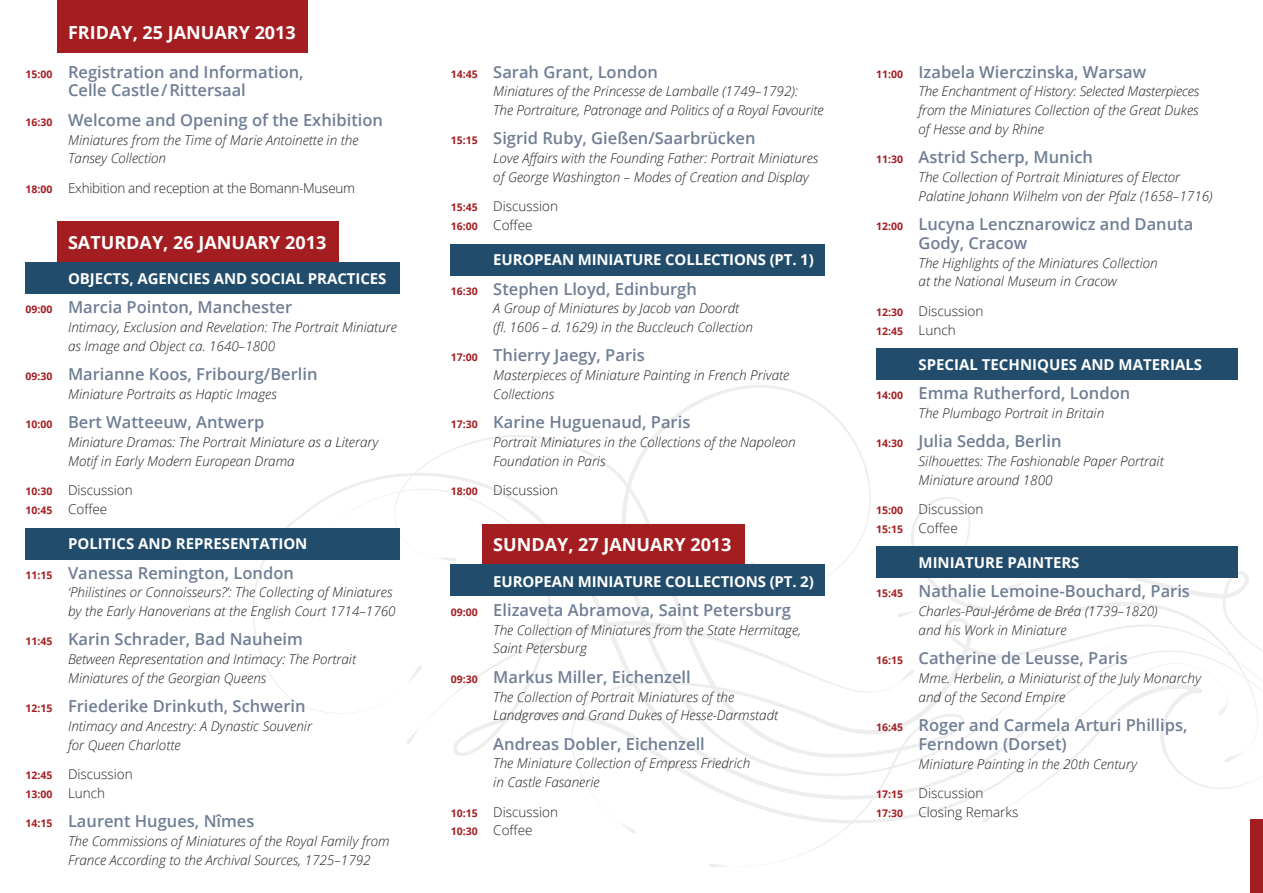
<style>
.page{position:relative;width:1263px;height:893px;background:#fff}
.page>*{position:absolute;margin:0;border:0;box-sizing:border-box;transform-origin:0 0}
.h-dates{font:700 18px "Open Sans";color:#fff}
.t1{font:600 16.5px/18.8px "Open Sans";color:#6f7e95}
.t2{font:700 15px "Open Sans";letter-spacing:-.005em;color:#fff}
.t3{font:italic 300 13.5px/18.8px "Open Sans";color:#231f20}
.t4{font:300 13.5px "Open Sans";color:#231f20}
.t5{font:300 13.5px "Open Sans";letter-spacing:-.02em;color:#231f20}
.t6{font:700 10.5px "Open Sans";color:#a41e21}
.s1{font-weight:700;font-size:10.5px;color:#a41e21}
.s2{font-weight:300;font-size:13.5px;color:#231f20}
</style>
<div class="page">
<svg style="left:643px;top:379px;width:488px;height:72px"></svg>
<svg style="left:313px;top:485px;width:916px;height:348px"></svg>
<svg style="left:982px;top:684px;width:281px;height:139px"></svg>
<div style="left:57px;top:0;width:251px;height:52px;background:#a41e21"></div>
<div style="left:57px;top:221px;width:282px;height:41px;background:#a41e21"></div>
<div style="left:26px;top:262px;width:374px;height:32px;background:#214c6b"></div>
<div style="left:483px;top:524px;width:262px;height:40px;background:#a41e21"></div>
<div style="left:1250px;top:819px;width:13px;height:74px;background:#a41e21"></div>
<div style="left:26px;top:528px;width:374px;height:32px;background:#214c6b"></div>
<div style="left:451px;top:244px;width:374px;height:31px;background:#214c6b"></div>
<div style="left:451px;top:564px;width:374px;height:32px;background:#214c6b"></div>
<div style="left:876px;top:348px;width:361px;height:31px;background:#214c6b"></div>
<div style="left:876px;top:546px;width:361px;height:32px;background:#214c6b"></div>
<p class="h-dates" style="left:68px;top:20px;width:229px">FRIDAY, 25 JANUARY 2013</p>
<p class="t1" style="left:68px;top:62px;width:237px;text-indent:-43px"><span class="s1">15:00</span> Registration and Information,<br>Celle Castle / Rittersaal</p>
<p class="t1" style="left:26px;top:110px;width:359px"><span class="s1">16:30</span> Welcome and Opening of the Exhibition</p>
<p class="t3" style="left:68px;top:130px;width:292px">Miniatures from the Time of Marie Antoinette in the<br>Tansey Collection</p>
<p class="t5" style="left:26px;top:179px;width:331px"><span class="s1">18:00</span> Exhibition and reception at the Bomann-Museum</p>
<p class="h-dates" style="left:68px;top:230px;width:260px">SATURDAY, 26 JANUARY 2013</p>
<p class="t2" style="left:68px;top:268px;width:320px">OBJECTS, AGENCIES AND SOCIAL PRACTICES</p>
<p class="t1" style="left:26px;top:298px;width:268px"><span class="s1">09:00</span> Marcia Pointon, Manchester</p>
<p class="t3" style="left:68px;top:317px;width:330px">Intimacy, Exclusion and Revelation: The Portrait Miniature as Image and Object ca. 1640–1800</p>
<p class="t1" style="left:26px;top:365px;width:294px"><span class="s1">09:30</span> Marianne Koos, Fribourg/Berlin</p>
<p class="t3" style="left:68px;top:384px;width:210px">Miniature Portraits as Haptic Images</p>
<p class="t1" style="left:26px;top:413px;width:240px"><span class="s1">10:00</span> Bert Watteeuw, Antwerp</p>
<p class="t3" style="left:68px;top:432px;width:312px">Miniature Dramas: The Portrait Miniature as a Literary<br>Motif in Early Modern European Drama</p>
<p class="t4" style="left:26px;top:481px;width:109px"><span class="s1">10:30</span> Discussion</p>
<p class="t4" style="left:26px;top:500px;width:83px"><span class="s1">10:45</span> Coffee</p>
<p class="t2" style="left:68px;top:533px;width:241px">POLITICS AND REPRESENTATION</p>
<p class="t1" style="left:26px;top:563px;width:270px"><span class="s1">11:15</span> Vanessa Remington, London</p>
<p class="t3" style="left:68px;top:582px;width:329px">‘Philistines or Connoisseurs?’: The Collecting of Miniatures by the Early Hanoverians at the English Court 1714–1760</p>
<p class="t1" style="left:26px;top:630px;width:279px"><span class="s1">11:45</span> Karin Schrader, Bad Nauheim</p>
<p class="t3" style="left:68px;top:649px;width:290px">Between Representation and Intimacy: The Portrait<br>Miniatures of the Georgian Queens</p>
<p class="t1" style="left:26px;top:697px;width:281px"><span class="s1">12:15</span> Friederike Drinkuth, Schwerin</p>
<p class="t3" style="left:68px;top:716px;width:245px">Intimacy and Ancestry: A Dynastic Souvenir for Queen Charlotte</p>
<p class="t4" style="left:26px;top:765px;width:109px"><span class="s1">12:45</span> Discussion</p>
<p class="t6" style="left:26px;top:787px;width:81px">13:00 <span class="s2">Lunch</span></p>
<p class="t1" style="left:26px;top:812px;width:230px"><span class="s1">14:15</span> Laurent Hugues, Nîmes</p>
<p class="t3" style="left:68px;top:831px;width:323px">The Commissions of Miniatures of the Royal Family from<br>France According to the Archival Sources, 1725–1792</p>
<p class="t1" style="left:451px;top:62px;width:209px"><span class="s1">14:45</span> Sarah Grant, London</p>
<p class="t3" style="left:493px;top:82px;width:332px">Miniatures of the Princesse de Lamballe (1749–1792):<br>The Portraiture, Patronage and Politics of a Royal Favourite</p>
<p class="t1" style="left:451px;top:129px;width:306px"><span class="s1">15:15</span> Sigrid Ruby, Gießen/Saarbrücken</p>
<p class="t3" style="left:493px;top:148px;width:327px">Love Affairs with the Founding Father: Portrait Miniatures of George Washington – Modes of Creation and Display</p>
<p class="t4" style="left:451px;top:197px;width:109px"><span class="s1">15:45</span> Discussion</p>
<p class="t4" style="left:451px;top:216px;width:83px"><span class="s1">16:00</span> Coffee</p>
<p class="t2" style="left:493px;top:249px;width:322px">EUROPEAN MINIATURE COLLECTIONS (PT. 1)</p>
<p class="t1" style="left:451px;top:279px;width:248px"><span class="s1">16:30</span> Stephen Lloyd, Edinburgh</p>
<p class="t3" style="left:493px;top:299px;width:261px">A Group of Miniatures by Jacob van Doordt (fl. 1606 – d. 1629) in the Buccleuch Collection</p>
<p class="t1" style="left:451px;top:346px;width:195px"><span class="s1">17:00</span> Thierry Jaegy, Paris</p>
<p class="t3" style="left:493px;top:365px;width:298px">Masterpieces of Miniature Painting in French Private<br>Collections</p>
<p class="t1" style="left:451px;top:413px;width:241px"><span class="s1">17:30</span> Karine Huguenaud, Paris</p>
<p class="t3" style="left:493px;top:432px;width:304px">Portrait Miniatures in the Collections of the Napoleon<br>Foundation in Paris</p>
<p class="t4" style="left:451px;top:481px;width:109px"><span class="s1">18:00</span> Discussion</p>
<p class="h-dates" style="left:493px;top:532px;width:240px">SUNDAY, 27 JANUARY 2013</p>
<p class="t2" style="left:493px;top:570px;width:322px">EUROPEAN MINIATURE COLLECTIONS (PT. 2)</p>
<p class="t1" style="left:451px;top:600px;width:342px"><span class="s1">09:00</span> Elizaveta Abramova, Saint Petersburg</p>
<p class="t3" style="left:493px;top:620px;width:309px">The Collection of Miniatures from the State Hermitage,<br>Saint Petersburg</p>
<p class="t1" style="left:451px;top:667px;width:242px"><span class="s1">09:30</span> Markus Miller, Eichenzell</p>
<p class="t3" style="left:493px;top:687px;width:286px">The Collection of Portrait Miniatures of the<br>Landgraves and Grand Dukes of Hesse-Darmstadt</p>
<p class="t1" style="left:493px;top:734px;width:213px">Andreas Dobler, Eichenzell</p>
<p class="t3" style="left:493px;top:754px;width:259px">The Miniature Collection of Empress Friedrich in Castle Fasanerie</p>
<p class="t4" style="left:451px;top:802px;width:109px"><span class="s1">10:15</span> Discussion</p>
<p class="t4" style="left:451px;top:821px;width:83px"><span class="s1">10:30</span> Coffee</p>
<p class="t1" style="left:876px;top:62px;width:272px"><span class="s1">11:00</span> Izabela Wierczinska, Warsaw</p>
<p class="t3" style="left:918px;top:82px;width:282px;text-align:justify">The Enchantment of History: Selected Masterpieces from the Miniatures Collection of the Great Dukes of Hesse and by Rhine</p>
<p class="t1" style="left:876px;top:147px;width:218px"><span class="s1">11:30</span> Astrid Scherp, Munich</p>
<p class="t3" style="left:918px;top:167px;width:296px">The Collection of Portrait Miniatures of Elector<br>Palatine Johann Wilhelm von der Pfalz (1658–1716)</p>
<p class="t1" style="left:918px;top:214px;width:276px;text-indent:-43px"><span class="s1">12:00</span> Lucyna Lencznarowicz and Danuta<br>Gody, Cracow</p>
<p class="t3" style="left:918px;top:253px;width:241px">The Highlights of the Miniatures Collection at the National Museum in Cracow</p>
<p class="t4" style="left:876px;top:302px;width:109px"><span class="s1">12:30</span> Discussion</p>
<p class="t6" style="left:876px;top:323px;width:81px">12:45 <span class="s2">Lunch</span></p>
<p class="t2" style="left:918px;top:354px;width:285px">SPECIAL TECHNIQUES AND MATERIALS</p>
<p class="t1" style="left:876px;top:383px;width:256px"><span class="s1">14:00</span> Emma Rutherford, London</p>
<p class="t3" style="left:918px;top:403px;width:187px">The Plumbago Portrait in Britain</p>
<p class="t1" style="left:876px;top:431px;width:187px"><span class="s1">14:30</span> Julia Sedda, Berlin</p>
<p class="t3" style="left:918px;top:451px;width:247px">Silhouettes: The Fashionable Paper Portrait<br>Miniature around 1800</p>
<p class="t4" style="left:876px;top:500px;width:109px"><span class="s1">15:00</span> Discussion</p>
<p class="t4" style="left:876px;top:519px;width:83px"><span class="s1">15:15</span> Coffee</p>
<p class="t2" style="left:918px;top:552px;width:163px">MINIATURE PAINTERS</p>
<p class="t1" style="left:876px;top:582px;width:315px"><span class="s1">15:45</span> Nathalie Lemoine-Bouchard, Paris</p>
<p class="t3" style="left:918px;top:601px;width:241px">Charles-Paul-Jérôme de Bréa (1739–1820) and his Work in Miniature</p>
<p class="t1" style="left:876px;top:648px;width:253px"><span class="s1">16:15</span> Catherine de Leusse, Paris</p>
<p class="t3" style="left:918px;top:668px;width:284px">Mme. Herbelin, a Miniaturist of the July Monarchy and of the Second Empire</p>
<p class="t1" style="left:918px;top:715px;width:270px;text-indent:-43px"><span class="s1">16:45</span> Roger and Carmela Arturi Phillips,<br>Ferndown (Dorset)</p>
<p class="t3" style="left:918px;top:754px;width:220px">Miniature Painting in the 20th Century</p>
<p class="t4" style="left:876px;top:784px;width:109px"><span class="s1">17:15</span> Discussion</p>
<p class="t4" style="left:876px;top:803px;width:144px"><span class="s1">17:30</span> Closing Remarks</p>
</div>
